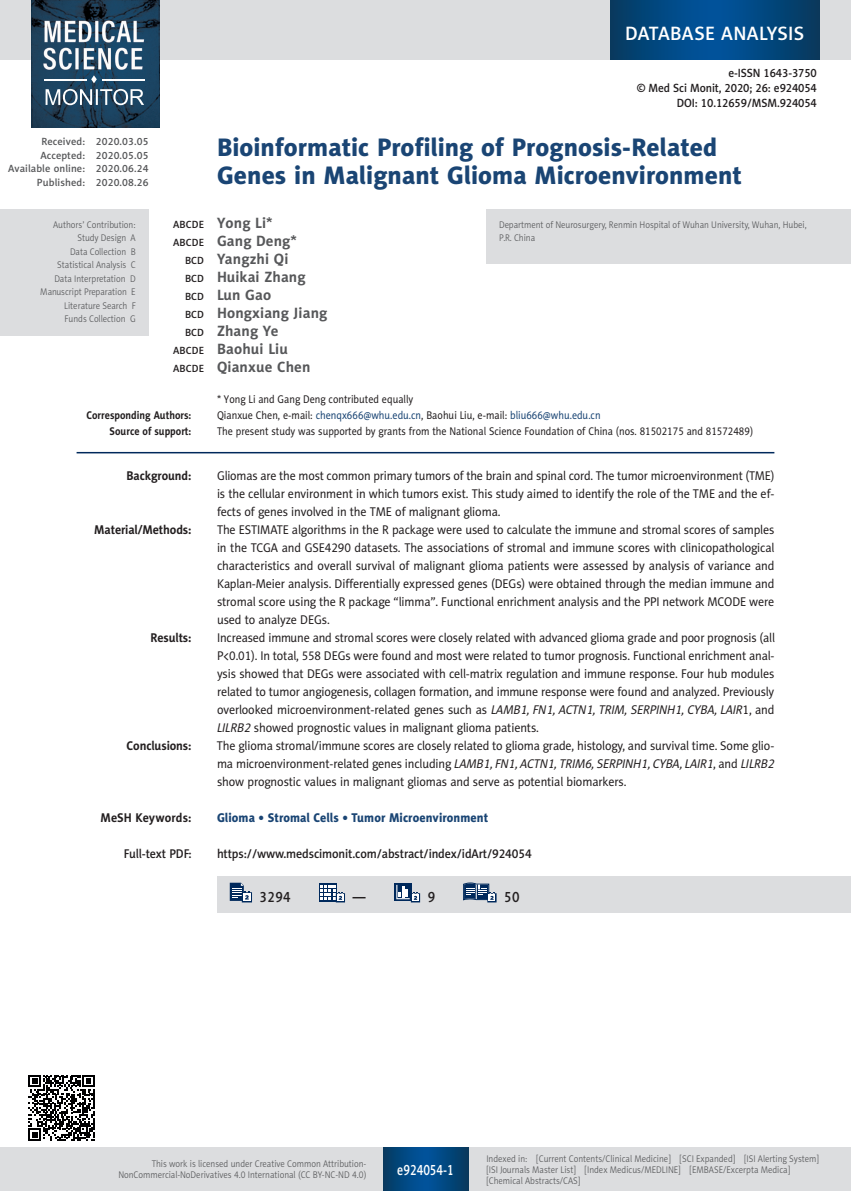
<style>
.page{position:relative;width:851px;height:1191px;background:#fff}
.page>*{position:absolute;margin:0;border:0;box-sizing:border-box;transform-origin:0 0}
.MSM_Tytul{font:25.5px/28.5px "Naomi Sans EFN Heavy";color:#1a4574}
.t1{font:19.5px "Naomi Sans EFN Medium";letter-spacing:.01em;color:#fff}
.MSM_Autorzy{font:700 15px "Naomi Sans EFN";letter-spacing:.01em;color:#57585a}
.MSM_e-PAGINA{font:15px "Naomi Sans EFN Medium";color:#fff;scale:.8 1}
.MSM_dane{font:15px "Naomi Sans EFN Medium";letter-spacing:.03em;color:#231f20;scale:.9 1}
.MSM_Summary_body{font:12.75px/18px "Naomi Sans EFN";letter-spacing:-.01em;color:#231f20;text-align:justify;scale:.95 1}
.MSM_Summary_body-2{font:12.75px/18px "Naomi Sans EFN";letter-spacing:-.01em;color:#231f20;text-align:justify;scale:.94 1}
.MSM_full_text_pdf{font:12.75px "Naomi Sans EFN Medium";letter-spacing:-.01em;color:#231f20;scale:.95 1}
.MSM_keywords{font:12.75px "Naomi Sans EFN Heavy";letter-spacing:.005em;color:#1a4574;scale:.95 1}
.MSM_Summary_body-3{font:700 12.75px "Naomi Sans EFN";letter-spacing:-.01em;color:#231f20;scale:.95 1}
.MSM_keywords-2{font:700 12.75px "Naomi Sans EFN";letter-spacing:.005em;color:#231f20;scale:.95 1}
.MSM_Summary_body-4{font:700 12.75px "Naomi Sans EFN";letter-spacing:-.01em;color:#231f20;scale:.94 1}
.MSM_full_text_pdf-2{font:12px "Naomi Sans EFN Medium";letter-spacing:-.01em;color:#231f20;scale:.95 1}
.MSM_Support{font:11.25px "Naomi Sans EFN";color:#231f20;scale:.9 1}
.MSM_Adres{font:11.25px "Naomi Sans EFN";color:#1a4574;scale:.9 1}
.MSM_Adres-2{font:11.25px "Naomi Sans EFN";color:#231f20;scale:.9 1}
.MSM_Adres-3{font:700 11.25px "Naomi Sans EFN";color:#231f20;scale:.9 1}
.MSM_Support-2{font:700 11.25px "Naomi Sans EFN";color:#231f20;scale:.9 1}
.t2{font:10.5px "Naomi Sans EFN Medium";letter-spacing:.01em;color:#57585a}
.MSM_Afiliacja{font:9.75px/11.2px "Naomi Sans EFN Light";color:#57585a;scale:.9 1}
.s1{font-family:"Naomi Sans EFN Medium";font-weight:400;font-size:10.5px;color:#231f20}
.s2{color:#231f20}
.s3{font-style:italic}
</style>
<div class="page">
<div style="left:217px;top:876px;width:633px;height:36px;background:#dcdddf"></div>
<svg style="left:230px;top:882px;width:22px;height:20px"></svg>
<div style="left:319px;top:883px;width:17px;height:18px;background:#00295c"></div>
<svg style="left:320px;top:884px;width:25px;height:18px"></svg>
<div style="left:394px;top:883px;width:18px;height:18px;background:#00295c"></div>
<svg style="left:396px;top:885px;width:24px;height:17px"></svg>
<svg style="left:463px;top:882px;width:33px;height:20px"></svg>
<hr style="left:77px;top:452px;width:697px;height:1px;background:#00295c">
<div style="left:0;top:210px;width:148px;height:126px;background:#dcdddf"></div>
<div style="left:486px;top:210px;width:364px;height:54px;background:#dcdddf"></div>
<svg style="left:28px;top:1075px;width:67px;height:66px"></svg>
<div style="left:0;top:1148px;width:850px;height:43px;background:#dcdddf"></div>
<svg style="left:383px;top:1147px;width:85px;height:43px;background:#02477e"></svg>
<div style="left:0;top:0;width:850px;height:60px;background:#dcdddf"></div>
<img style="left:32px;top:0;width:127px;height:128px">
<img style="left:45px;top:79px;width:41px;height:1px">
<img style="left:103px;top:79px;width:41px;height:1px">
<svg style="left:91px;top:75px;width:6px;height:8px"></svg>
<img style="left:46px;top:89px;width:98px;height:16px">
<svg style="left:610px;top:0;width:209px;height:60px;background:#02477e"></svg>
<h2 class="t1" style="left:625px;top:22px;width:180px">DATABASE ANALYSIS</h2>
<p class="MSM_full_text_pdf-2" style="left:728px;top:66px;width:95px">e-ISSN 1643-3750</p>
<p class="MSM_full_text_pdf-2" style="left:636px;top:81px;width:191px">© Med Sci Monit, 2020; 26: e924054</p>
<p class="MSM_full_text_pdf-2" style="left:676px;top:96px;width:149px">DOI: 10.12659/MSM.924054</p>
<p class="MSM_Tytul" style="left:217px;top:132px;width:526px">Bioinformatic Profiling of Prognosis-Related<br>Genes in Malignant Glioma Microenvironment</p>
<p class="MSM_Autorzy" style="left:173px;top:214px;width:101px"><span class="s1">ABCDE</span> Yong Li*</p>
<p class="MSM_Autorzy" style="left:173px;top:232px;width:125px"><span class="s1">ABCDE</span> Gang Deng*</p>
<p class="MSM_Autorzy" style="left:185px;top:250px;width:105px"><span class="s1">BCD</span> Yangzhi Qi</p>
<p class="MSM_Autorzy" style="left:185px;top:268px;width:122px"><span class="s1">BCD</span> Huikai Zhang</p>
<p class="MSM_Autorzy" style="left:185px;top:286px;width:88px"><span class="s1">BCD</span> Lun Gao</p>
<p class="MSM_Autorzy" style="left:185px;top:304px;width:144px"><span class="s1">BCD</span> Hongxiang Jiang</p>
<p class="MSM_Autorzy" style="left:185px;top:322px;width:95px"><span class="s1">BCD</span> Zhang Ye</p>
<p class="MSM_Autorzy" style="left:173px;top:340px;width:116px"><span class="s1">ABCDE</span> Baohui Liu</p>
<p class="MSM_Autorzy" style="left:173px;top:358px;width:139px"><span class="s1">ABCDE</span> Qianxue Chen</p>
<p class="MSM_Adres-2" style="left:217px;top:393px;width:219px">* Yong Li and Gang Deng contributed equally</p>
<p class="MSM_Adres-3" style="left:86px;top:409px;width:118px">Corresponding Authors:</p>
<p class="MSM_Adres" style="left:217px;top:409px;width:427px"><span class="s2">Qianxue Chen, e-mail:</span> chenqx666@whu.edu.cn<span class="s2">, Baohui Liu, e‑mail:</span> bliu666@whu.edu.cn</p>
<p class="MSM_Support-2" style="left:110px;top:424px;width:92px">Source of support:</p>
<p class="MSM_Support" style="left:217px;top:424px;width:597px">The present study was supported by grants from the National Science Foundation of China (nos. 81502175 and 81572489)</p>
<p class="MSM_Summary_body-4" style="left:126px;top:468px;width:71px">Background:</p>
<p class="MSM_Summary_body-2" style="left:217px;top:467px;width:594px">Gliomas are the most common primary tumors of the brain and spinal cord. The tumor microenvironment (TME) is the cellular environment in which tumors exist. This study aimed to identify the role of the TME and the ef&shy;fects of genes involved in the TME of malignant glioma.</p>
<p class="MSM_Summary_body-3" style="left:94px;top:522px;width:104px">Material/Methods:</p>
<p class="MSM_Summary_body" style="left:217px;top:521px;width:588px">The ESTIMATE algorithms in the R package were used to calculate the immune and stromal scores of samples in the TCGA and GSE4290 datasets. The associations of stromal and immune scores with clinicopathological characteristics and overall survival of malignant glioma patients were assessed by analysis of variance and Kaplan-Meier analysis. Differentially expressed genes (DEGs) were obtained through the median immune and stromal score using the R package “limma”. Functional enrichment analysis and the PPI network MCODE were used to analyze DEGs.</p>
<p class="MSM_Summary_body-3" style="left:150px;top:630px;width:45px">Results:</p>
<p class="MSM_Summary_body" style="left:217px;top:629px;width:588px">Increased immune and stromal scores were closely related with advanced glioma grade and poor prognosis (all P&lt;0.01). In total, 558 DEGs were found and most were related to tumor prognosis. Functional enrichment anal&shy;ysis showed that DEGs were associated with cell-matrix regulation and immune response. Four hub modules related to tumor angiogenesis, collagen formation, and immune response were found and analyzed. Previously overlooked microenvironment-related genes such as <span class="s3">LAMB1, FN1, ACTN1, TRIM, SERPINH1, CYBA, LAIR</span>1, and <span class="s3">LILRB2</span> showed prognostic values in malignant glioma patients.</p>
<p class="MSM_Summary_body-3" style="left:127px;top:738px;width:70px">Conclusions:</p>
<p class="MSM_Summary_body" style="left:217px;top:737px;width:588px">The glioma stromal/immune scores are closely related to glioma grade, histology, and survival time. Some glio&shy;ma microenvironment-related genes including <span class="s3">LAMB1, FN1, ACTN1, TRIM6, SERPINH1, CYBA, LAIR1</span>, and <span class="s3">LILRB2 </span>show prognostic values in malignant gliomas and serve as potential biomarkers.</p>
<p class="MSM_keywords-2" style="left:100px;top:810px;width:97px">MeSH Keywords:</p>
<p class="MSM_keywords" style="left:217px;top:810px;width:287px">Glioma • Stromal Cells • Tumor Microenvironment</p>
<p class="MSM_full_text_pdf" style="left:124px;top:846px;width:73px">Full-text PDF:</p>
<p class="MSM_full_text_pdf" style="left:217px;top:846px;width:333px">https://www.medscimonit.com/abstract/index/idArt/924054</p>
<p class="t2" style="left:41px;top:136px;width:109px">Received: 2020.03.05</p>
<p class="t2" style="left:40px;top:149px;width:110px">Accepted: 2020.05.05</p>
<p class="t2" style="left:8px;top:163px;width:142px">Available online: 2020.06.24</p>
<p class="t2" style="left:37px;top:176px;width:113px">Published: 2020.08.26</p>
<p class="MSM_Afiliacja" style="left:53px;top:219px;width:93px">Authors’ Contribution:</p>
<p class="MSM_Afiliacja" style="left:77px;top:232px;width:66px">Study Design A</p>
<p class="MSM_Afiliacja" style="left:70px;top:246px;width:74px">Data Collection B</p>
<p class="MSM_Afiliacja" style="left:57px;top:259px;width:89px">Statistical Analysis C</p>
<p class="MSM_Afiliacja" style="left:54px;top:273px;width:92px">Data Interpretation D</p>
<p class="MSM_Afiliacja" style="left:40px;top:286px;width:107px">Manuscript Preparation E</p>
<p class="MSM_Afiliacja" style="left:64px;top:300px;width:81px">Literature Search F</p>
<p class="MSM_Afiliacja" style="left:65px;top:313px;width:80px">Funds Collection G</p>
<p class="MSM_Afiliacja" style="left:499px;top:218px;width:343px;line-height:13.5px">Department of Neurosurgery, Renmin Hospital of Wuhan University, Wuhan, Hubei,<br>P.R. China</p>
<p class="MSM_dane" style="left:259px;top:888px;width:36px">3294</p>
<p class="MSM_dane" style="left:352px;top:888px;width:16px">—</p>
<p class="MSM_dane" style="left:427px;top:888px;width:10px">9</p>
<p class="MSM_dane" style="left:504px;top:888px;width:19px">50</p>
<p class="MSM_Afiliacja" style="left:118px;top:1158px;width:277px;text-align:right">This work is licensed under Creative Common Attribution-<br>NonCommercial-NoDerivatives 4.0 International (CC BY-NC-ND 4.0)</p>
<p class="MSM_e-PAGINA" style="left:397px;top:1160px;width:72px">e924054-1</p>
<p class="MSM_Afiliacja" style="left:486px;top:1152px;width:371px">Indexed in: [Current Contents/Clinical Medicine] [SCI Expanded] [ISI Alerting System] [ISI Journals Master List] [Index Medicus/MEDLINE] [EMBASE/Excerpta Medica] [Chemical Abstracts/CAS]</p>
</div>
